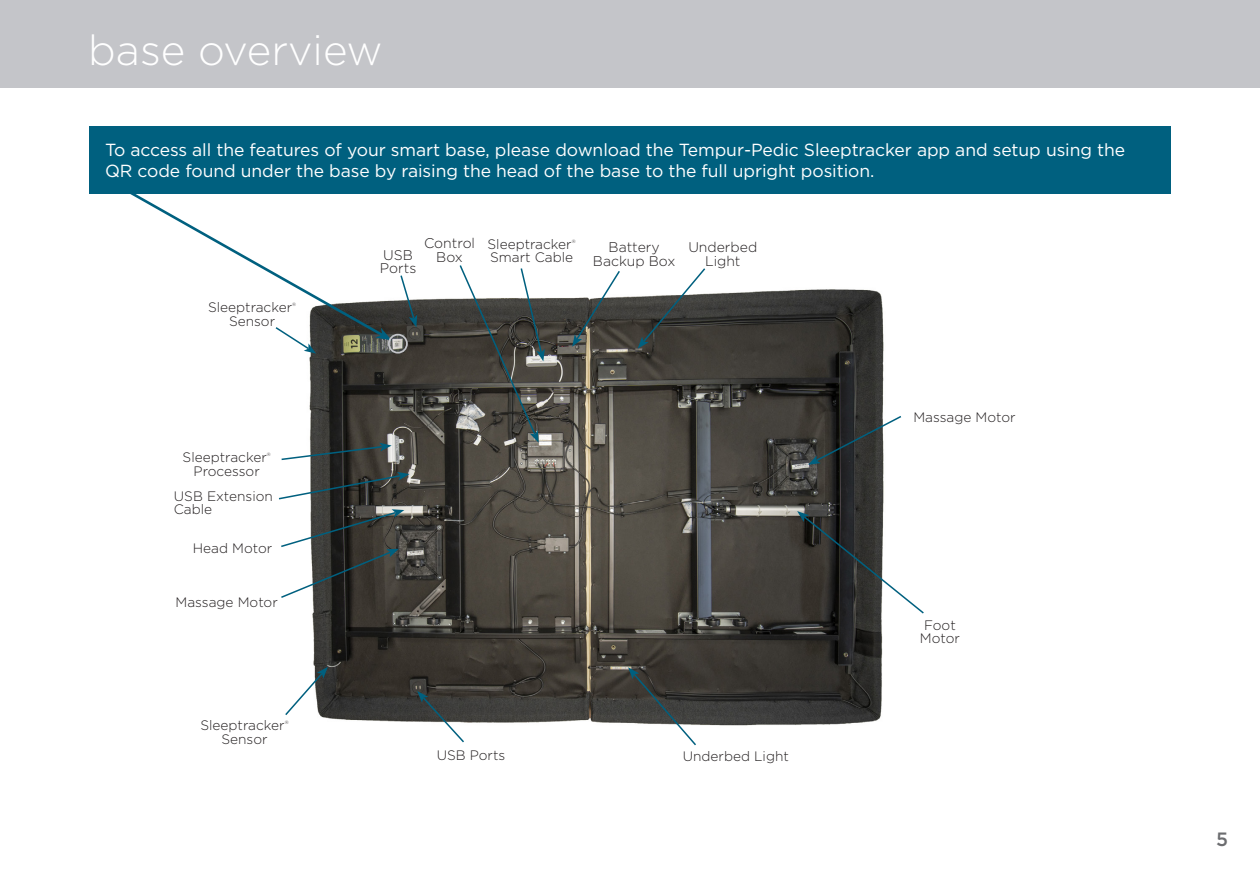
<style>
.page{position:relative;width:1260px;height:882px;background:#fff}
.page>*{position:absolute;margin:0;border:0;box-sizing:border-box;transform-origin:0 0}
.t1{font:300 42px "Gotham";color:#fff}
.t2{font:500 19.25px "Gotham";color:#6c6d70}
.Alert{font:17.5px/21px "Gotham";letter-spacing:-.005em;color:#fff}
.t3{font:300 14px/14px "Gotham";color:#231f20;text-align:center}
.Callout_Center{font:300 13.65px/13.7px "Gotham";color:#231f20;text-align:center}
.Callout_Center-2{font:300 4.73px "Gotham";color:#231f20}
</style>
<div class="page">
<div style="left:0;top:0;width:1260px;height:88px;background:#c4c5c9"></div>
<img style="left:309px;top:289px;width:575px;height:437px">
<svg style="left:458px;top:265px;width:87px;height:178px"></svg>
<svg style="left:797px;top:511px;width:127px;height:104px"></svg>
<svg style="left:399px;top:275px;width:18px;height:52px"></svg>
<svg style="left:285px;top:667px;width:43px;height:50px"></svg>
<svg style="left:417px;top:691px;width:49px;height:52px"></svg>
<svg style="left:808px;top:414px;width:94px;height:51px"></svg>
<svg style="left:281px;top:443px;width:111px;height:18px"></svg>
<svg style="left:638px;top:268px;width:69px;height:81px"></svg>
<svg style="left:628px;top:667px;width:70px;height:79px"></svg>
<svg style="left:572px;top:271px;width:49px;height:76px"></svg>
<svg style="left:281px;top:509px;width:123px;height:90px"></svg>
<svg style="left:278px;top:472px;width:132px;height:29px"></svg>
<div style="left:89px;top:126px;width:1082px;height:68px;background:#00607f"></div>
<svg style="left:130px;top:194px;width:262px;height:160px"></svg>
<div style="left:388px;top:334px;width:20px;height:20px;border:2px solid #c4c5c9;border-radius:50%"></div>
<p class="t1" style="left:88px;top:27px;width:296px">base overview</p>
<p class="Alert" style="left:105px;top:140px;width:1022px">To access all the features of your smart base, please download the Tempur-Pedic Sleeptracker app and setup using the<br>QR code found under the base by raising the head of the base to the full upright position.</p>
<p class="Callout_Center" style="left:208px;top:300px;width:86px">Sleeptracker</p>
<p class="Callout_Center-2" style="left:292px;top:302px;width:5px">®</p>
<p class="Callout_Center" style="left:229px;top:314px;width:48px">Sensor</p>
<p class="Callout_Center" style="left:183px;top:451px;width:86px">Sleeptracker</p>
<p class="Callout_Center-2" style="left:267px;top:452px;width:5px">®</p>
<p class="Callout_Center" style="left:194px;top:464px;width:68px">Processor</p>
<p class="Callout_Center" style="left:174px;top:489px;width:101px;text-align:left">USB Extension<br>Cable</p>
<p class="Callout_Center" style="left:193px;top:541px;width:81px">Head Motor</p>
<p class="Callout_Center" style="left:176px;top:596px;width:104px">Massage Motor</p>
<p class="Callout_Center" style="left:201px;top:718px;width:86px">Sleeptracker</p>
<p class="Callout_Center-2" style="left:285px;top:719px;width:5px">®</p>
<p class="Callout_Center" style="left:222px;top:732px;width:48px">Sensor</p>
<p class="t3" style="left:424px;top:236px;width:53px">Control<br>Box</p>
<p class="Callout_Center" style="left:488px;top:237px;width:86px">Sleeptracker</p>
<p class="Callout_Center-2" style="left:572px;top:238px;width:5px">®</p>
<p class="t3" style="left:383px;top:249px;width:31px">USB</p>
<p class="Callout_Center" style="left:490px;top:251px;width:84px">Smart Cable</p>
<p class="t3" style="left:380px;top:261px;width:38px">Ports</p>
<p class="t3" style="left:593px;top:240px;width:84px">Battery<br>Backup Box</p>
<p class="t3" style="left:688px;top:240px;width:70px">Underbed<br>Light</p>
<p class="Callout_Center" style="left:437px;top:748px;width:70px">USB Ports</p>
<p class="Callout_Center" style="left:683px;top:749px;width:108px">Underbed Light</p>
<p class="Callout_Center" style="left:913px;top:410px;width:104px">Massage Motor</p>
<p class="Callout_Center" style="left:920px;top:618px;width:42px">Foot<br>Motor</p>
<p class="t2" style="left:1216px;top:828px;width:13px">5</p>
</div>
